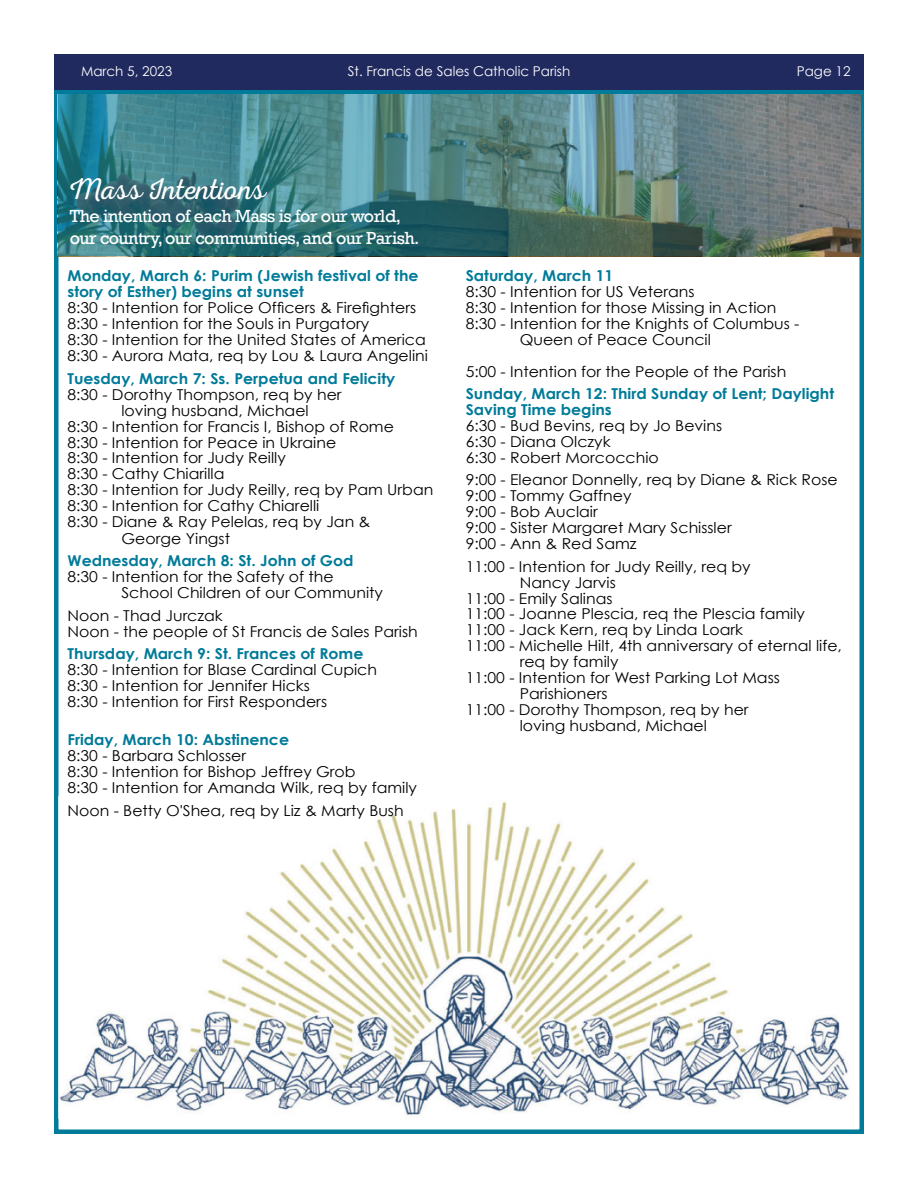
<style>
.page{position:relative;width:918px;height:1188px;background:#fff}
.page>*{position:absolute;margin:0;border:0;box-sizing:border-box;transform-origin:0 0}
.t1{font:30px "Nexa Rust Script L 0";letter-spacing:.005em;color:#fff}
.t2{font:18px/22.5px "Rockwell";letter-spacing:-.03em;color:#fff}
.Mass_intentions_H1{font:15px/15.9px "Fsqbtb Century Gothic";color:#000;scale:1.05 1}
.Mass_intentions_H1-2{font:700 15px "Century Gothic";color:#007b99;scale:1.05 1}
.t3{font:13.5px "Fsqbtb Century Gothic";color:#fff}
.s1{font-family:"Century Gothic";font-weight:700;color:#007b99}
.s2{font-family:"Rndxhb Century Gothic"}
</style>
<div class="page">
<div style="left:54px;top:54px;width:810px;height:37px;background:#202a5f"></div>
<div style="left:54px;top:90px;width:810px;height:1044px;border:4px solid #007b99"></div>
<img style="left:58px;top:94px;width:802px;height:163px">
<img style="left:59px;top:94px;width:772px;height:162px">
<img style="left:58px;top:796px;width:791px;height:323px">
<p class="t3" style="left:81px;top:63px;width:93px">March 5, 2023</p>
<p class="t3" style="left:348px;top:63px;width:224px">St. Francis de Sales Catholic Parish</p>
<p class="t3" style="left:797px;top:63px;width:55px">Page 12</p>
<p class="t1" style="left:70px;top:173px;width:197px">Mass Intentions</p>
<p class="t2" style="left:70px;top:205px;width:351px">The intention of each Mass is for our world, our country, our communities, and our Parish.</p>
<p class="Mass_intentions_H1" style="left:68px;top:268px;width:345px"><span class="s1">Monday, March 6: Purim (Jewish festival of the story of Esther) begins at sunset<br></span><span class="s2">8:30 - Intention for Police Officers &amp; Firefighters </span>8:30 - Intention for the Souls in Purgatory<br>8:30 - Intention for the United States of America 8:30 - Aurora Mata, req by Lou &amp; Laura Angelini</p>
<p class="Mass_intentions_H1-2" style="left:68px;top:369px;width:314px">Tuesday, March 7: Ss. Perpetua and Felicity</p>
<p class="Mass_intentions_H1" style="left:68px;top:386px;width:263px">8:30 - Dorothy Thompson, req by her</p>
<p class="Mass_intentions_H1" style="left:121px;top:402px;width:180px">loving husband, Michael</p>
<p class="Mass_intentions_H1" style="left:68px;top:418px;width:312px">8:30 - Intention for Francis I, Bishop of Rome</p>
<p class="Mass_intentions_H1" style="left:68px;top:434px;width:257px">8:30 - Intention for Peace in Ukraine</p>
<p class="Mass_intentions_H1" style="left:68px;top:450px;width:209px">8:30 - Intention for Judy Reilly</p>
<p class="Mass_intentions_H1" style="left:68px;top:466px;width:151px">8:30 - Cathy Chiarilla</p>
<p class="Mass_intentions_H1" style="left:68px;top:482px;width:350px">8:30 - Intention for Judy Reilly, req by Pam Urban</p>
<p class="Mass_intentions_H1" style="left:68px;top:498px;width:241px">8:30 - Intention for Cathy Chiarelli</p>
<p class="Mass_intentions_H1" style="left:68px;top:513px;width:290px">8:30 - Diane &amp; Ray Pelelas, req by Jan &amp;</p>
<p class="Mass_intentions_H1" style="left:121px;top:530px;width:105px">George Yingst</p>
<p class="Mass_intentions_H1-2" style="left:68px;top:551px;width:274px">Wednesday, March 8: St. John of God</p>
<p class="Mass_intentions_H1" style="left:68px;top:569px;width:255px">8:30 - Intention for the Safety of the</p>
<p class="Mass_intentions_H1" style="left:121px;top:584px;width:250px">School Children of our Community</p>
<p class="Mass_intentions_H1" style="left:68px;top:607px;width:335px">Noon - Thad Jurczak<br>Noon - the people of St Francis de Sales Parish</p>
<p class="Mass_intentions_H1" style="left:68px;top:646px;width:296px"><span class="s1">Thursday, March 9: St. Frances of Rome </span>8:30 - Intention for Blase Cardinal Cupich 8:30 - Intention for Jennifer Hicks<br>8:30 - Intention for First Responders</p>
<p class="Mass_intentions_H1" style="left:68px;top:732px;width:334px"><span class="s1">Friday, March 10: Abstinence<br></span>8:30 - Barbara Schlosser<br>8:30 - Intention for Bishop Jeffrey Grob<br>8:30 - Intention for Amanda Wilk, req by family</p>
<p class="Mass_intentions_H1" style="left:68px;top:802px;width:322px">Noon - Betty O'Shea, req by Liz &amp; Marty Bush</p>
<p class="Mass_intentions_H1-2" style="left:466px;top:266px;width:142px">Saturday, March 11</p>
<p class="Mass_intentions_H1" style="left:466px;top:284px;width:219px">8:30 - Intention for US Veterans</p>
<p class="Mass_intentions_H1" style="left:466px;top:299px;width:297px">8:30 - Intention for those Missing in Action</p>
<p class="Mass_intentions_H1" style="left:466px;top:315px;width:319px">8:30 - Intention for the Knights of Columbus -</p>
<p class="Mass_intentions_H1" style="left:520px;top:331px;width:184px">Queen of Peace Council</p>
<p class="Mass_intentions_H1" style="left:466px;top:363px;width:307px">5:00 - Intention for the People of the Parish</p>
<p class="Mass_intentions_H1" style="left:466px;top:386px;width:352px"><span class="s1">Sunday, March 12: Third Sunday of Lent; Daylight<br>Saving Time begins<br></span>6:30 - Bud Bevins, req by Jo Bevins<br>6:30 - Diana Olczyk<br>6:30 - Robert Morcocchio</p>
<p class="Mass_intentions_H1" style="left:466px;top:472px;width:356px">9:00 - Eleanor Donnelly, req by Diane &amp; Rick Rose<br>9:00 - Tommy Gaffney<br>9:00 - Bob Auclair<br>9:00 - Sister Margaret Mary Schissler<br>9:00 - Ann &amp; Red Samz</p>
<p class="Mass_intentions_H1" style="left:466px;top:558px;width:273px">11:00 - Intention for Judy Reilly, req by</p>
<p class="Mass_intentions_H1" style="left:520px;top:574px;width:93px">Nancy Jarvis</p>
<p class="Mass_intentions_H1" style="left:466px;top:590px;width:141px">11:00 - Emily Salinas</p>
<p class="Mass_intentions_H1" style="left:466px;top:606px;width:325px">11:00 - Joanne Plescia, req the Plescia family</p>
<p class="Mass_intentions_H1" style="left:466px;top:622px;width:266px">11:00 - Jack Kern, req by Linda Loark</p>
<p class="Mass_intentions_H1" style="left:466px;top:638px;width:360px">11:00 - Michelle Hilt, 4th anniversary of eternal life,</p>
<p class="Mass_intentions_H1" style="left:520px;top:654px;width:96px">req by family</p>
<p class="Mass_intentions_H1" style="left:466px;top:669px;width:301px">11:00 - Intention for West Parking Lot Mass</p>
<p class="Mass_intentions_H1" style="left:520px;top:685px;width:85px">Parishioners</p>
<p class="Mass_intentions_H1" style="left:466px;top:701px;width:271px">11:00 - Dorothy Thompson, req by her</p>
<p class="Mass_intentions_H1" style="left:520px;top:717px;width:180px">loving husband, Michael</p>
</div>
